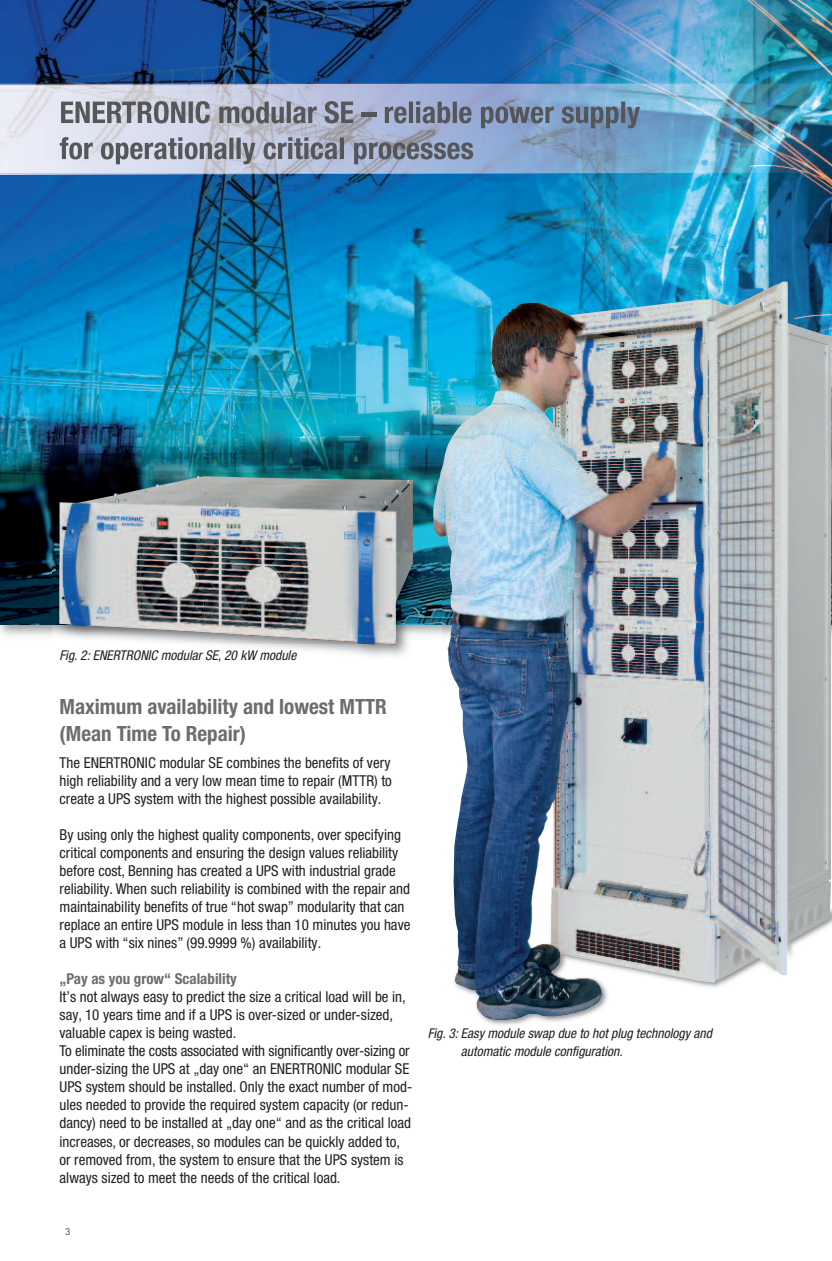
<style>
.page{position:relative;width:832px;height:1261px;background:#fff}
.page>*{position:absolute;margin:0;border:0;box-sizing:border-box;transform-origin:0 0}
.t1{font:700 condensed 21px/27px "Helvetica Neue LT Pro";color:#6c6d70}
.t2{font:condensed 15px/18px "Helvetica Neue LT Pro";color:#231f20}
.t3{font:700 condensed 15px "Helvetica Neue LT Pro";color:#6c6d70}
.t4{font:italic condensed 13.5px/18px "Helvetica Neue LT Pro";color:#231f20}
.t5{font:300 condensed 9.75px "Helvetica Neue LT Pro";color:#231f20}
</style>
<div class="page">
<hr style="left:831px;top:0;width:1px;height:1260px;background:#000">
<img style="left:0;top:624px;width:8px;height:11px">
<img style="left:8px;top:624px;width:8px;height:12px">
<img style="left:0;top:0;width:831px;height:624px">
<img style="left:442px;top:82px;width:389px;height:2px">
<img style="left:0;top:174px;width:414px;height:1px">
<img style="left:0;top:84px;width:831px;height:90px">
<img style="left:483px;top:1019px;width:89px;height:6px">
<img style="left:53px;top:556px;width:380px;height:100px">
<img style="left:60px;top:476px;width:353px;height:168px">
<img style="left:433px;top:281px;width:398px;height:738px">
<img style="left:61px;top:101px;width:278px;height:22px">
<img style="left:361px;top:113px;width:15px;height:3px">
<img style="left:385px;top:101px;width:218px;height:27px">
<img style="left:60px;top:137px;width:195px;height:27px">
<p class="t4" style="left:60px;top:647px;width:238px">Fig. 2: ENERTRONIC modular SE, 20 kW module</p>
<h1 class="t1" style="left:60px;top:694px;width:329px">Maximum availability and lowest MTTR (Mean Time To Repair)</h1>
<p class="t2" style="left:60px;top:755px;width:334px;text-align:justify">The ENERTRONIC modular SE combines the benefits of very high reliability and a very low mean time to repair (MTTR) to create a UPS system with the highest possible availability.</p>
<p class="t2" style="left:60px;top:827px;width:352px">By using only the highest quality components, over specifying critical components and ensuring the design values reliability before cost, Benning has created a UPS with industrial grade reliability. When such reliability is combined with the repair and maintainability benefits of true “hot swap” modularity that can replace an entire UPS module in less than 10 minutes you have a UPS with “six nines” (99.9999 %) availability.</p>
<p class="t3" style="left:60px;top:973px;width:179px">„Pay as you grow“ Scalability</p>
<p class="t2" style="left:60px;top:989px;width:354px">It’s not always easy to predict the size a critical load will be in, say, 10 years time and if a UPS is over-sized or under-sized, valuable capex is being wasted.<br>To eliminate the costs associated with significantly over-sizing or under-sizing the UPS at „day one“ an ENERTRONIC modular SE UPS system should be installed. Only the exact number of mod&shy;ules needed to provide the required system capacity (or redun&shy;dancy) need to be installed at „day one“ and as the critical load increases, or decreases, so modules can be quickly added to, or removed from, the system to ensure that the UPS system is always sized to meet the needs of the critical load.</p>
<p class="t4" style="left:460px;top:1025px;width:252px;text-indent:-33px">Fig. 3: Easy module swap due to hot plug technology and automatic module configuration.</p>
<p class="t5" style="left:65px;top:1227px;width:6px">3</p>
</div>
